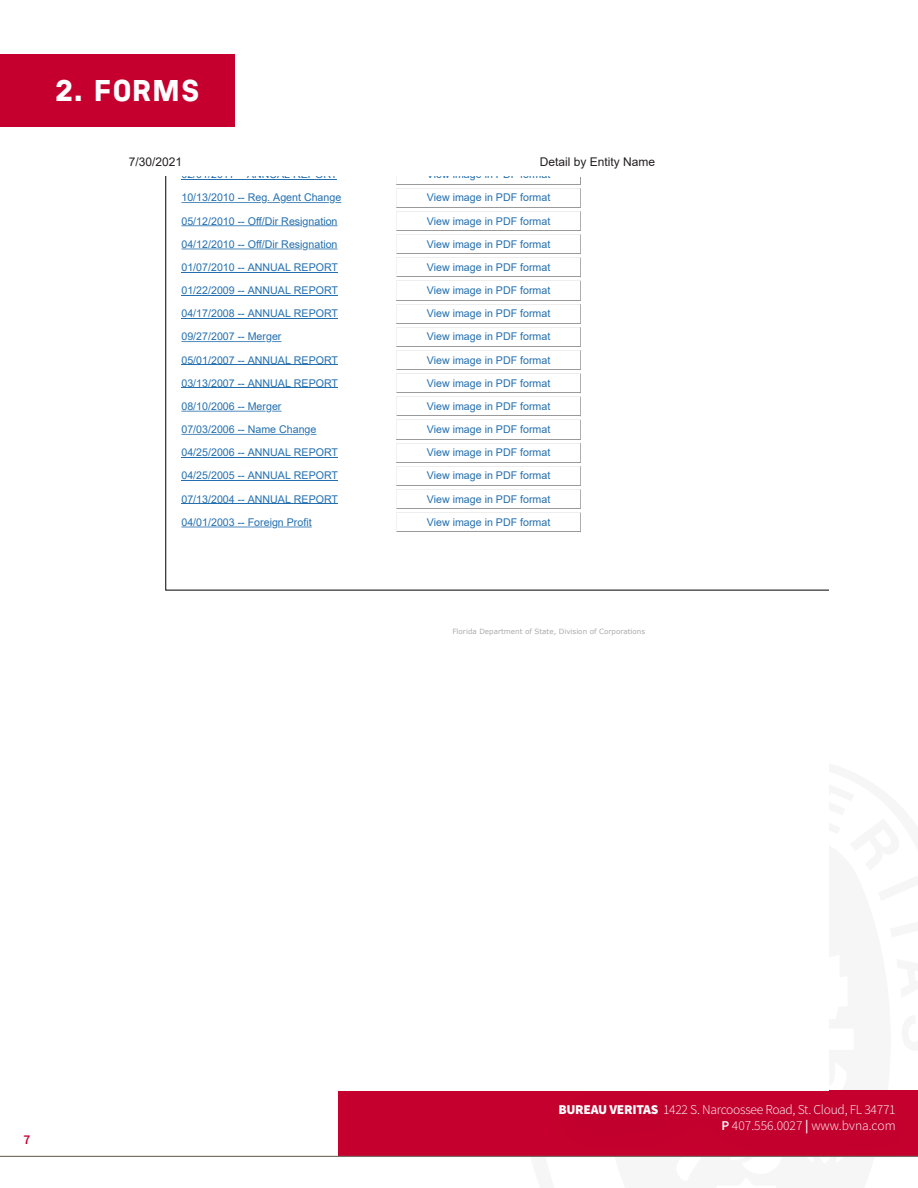
<style>
.page{position:relative;width:918px;height:1188px;background:#fff}
.page>*{position:absolute;margin:0;border:0;box-sizing:border-box;transform-origin:0 0}
.t1{font:700 expanded 30px "Bureau Veritas";color:#fff}
.t2{font:300 13.5px/16.2px "Source Sans Pro";letter-spacing:-.02em;color:#fff;text-align:right}
.t3{font:600 13.5px "Source Sans Pro";color:#c5002e}
.t4{font:12px "Arial";color:#231f20}
.t5{font:10.65px "Arial";color:#236faf}
.t6{font:7.2px "Verdana";color:#ababab}
.s1{font-weight:900}
.s2{font-weight:600}
</style>
<div class="page">
<div style="left:338px;top:1091px;width:580px;height:66px;background:#c5002e"></div>
<div style="left:535px;top:1078px;width:383px;height:98px;background:#231f20;opacity:.2"></div>
<hr style="left:0;top:1156px;width:918px;height:1px;background:#786e64">
<div style="left:0;top:54px;width:234px;height:73px;background:#c5002e"></div>
<div style="left:89px;top:133px;width:740px;height:958px;background:#fff"></div>
<svg style="left:165px;top:177px;width:664px;height:414px"></svg>
<hr style="left:181px;top:179px;width:156px;height:1px;background:#236faf">
<div style="left:396px;top:177px;width:185px;height:8px;background:#fff"></div>
<hr style="left:396px;top:184px;width:185px;height:1px;background:#9a9a9a">
<hr style="left:286px;top:202px;width:43px;height:1px;background:#236faf">
<svg style="left:267px;top:202px;width:13px;height:1px"></svg>
<hr style="left:181px;top:202px;width:80px;height:1px;background:#236faf">
<div style="left:396px;top:188px;width:185px;height:20px;background:#fff"></div>
<hr style="left:396px;top:188px;width:185px;height:1px;background:#eee">
<hr style="left:396px;top:207px;width:185px;height:1px;background:#9a9a9a">
<svg style="left:309px;top:225px;width:29px;height:1px"></svg>
<hr style="left:181px;top:225px;width:121px;height:1px;background:#236faf">
<div style="left:396px;top:211px;width:185px;height:20px;background:#fff"></div>
<hr style="left:396px;top:211px;width:185px;height:1px;background:#eee">
<hr style="left:396px;top:230px;width:185px;height:1px;background:#9a9a9a">
<svg style="left:309px;top:249px;width:29px;height:1px"></svg>
<hr style="left:181px;top:249px;width:121px;height:1px;background:#236faf">
<div style="left:396px;top:234px;width:185px;height:20px;background:#fff"></div>
<hr style="left:396px;top:234px;width:185px;height:1px;background:#eee">
<hr style="left:396px;top:253px;width:185px;height:1px;background:#9a9a9a">
<hr style="left:181px;top:272px;width:157px;height:1px;background:#236faf">
<div style="left:396px;top:257px;width:185px;height:20px;background:#fff"></div>
<hr style="left:396px;top:257px;width:185px;height:1px;background:#eee">
<hr style="left:396px;top:277px;width:185px;height:1px;background:#9a9a9a">
<hr style="left:181px;top:295px;width:157px;height:1px;background:#236faf">
<div style="left:396px;top:281px;width:185px;height:20px;background:#fff"></div>
<hr style="left:396px;top:281px;width:185px;height:1px;background:#eee">
<hr style="left:396px;top:300px;width:185px;height:1px;background:#9a9a9a">
<hr style="left:181px;top:318px;width:157px;height:1px;background:#236faf">
<div style="left:396px;top:304px;width:185px;height:20px;background:#fff"></div>
<hr style="left:396px;top:304px;width:185px;height:1px;background:#eee">
<hr style="left:396px;top:323px;width:185px;height:1px;background:#9a9a9a">
<hr style="left:181px;top:341px;width:85px;height:1px;background:#236faf">
<div style="left:396px;top:327px;width:185px;height:20px;background:#fff"></div>
<hr style="left:396px;top:327px;width:185px;height:1px;background:#eee">
<hr style="left:396px;top:346px;width:185px;height:1px;background:#9a9a9a">
<hr style="left:181px;top:364px;width:157px;height:1px;background:#236faf">
<div style="left:396px;top:350px;width:185px;height:20px;background:#fff"></div>
<hr style="left:396px;top:350px;width:185px;height:1px;background:#eee">
<hr style="left:396px;top:369px;width:185px;height:1px;background:#9a9a9a">
<hr style="left:181px;top:388px;width:157px;height:1px;background:#236faf">
<div style="left:396px;top:373px;width:185px;height:20px;background:#fff"></div>
<hr style="left:396px;top:373px;width:185px;height:1px;background:#eee">
<hr style="left:396px;top:392px;width:185px;height:1px;background:#9a9a9a">
<hr style="left:181px;top:411px;width:85px;height:1px;background:#236faf">
<div style="left:396px;top:396px;width:185px;height:20px;background:#fff"></div>
<hr style="left:396px;top:396px;width:185px;height:1px;background:#eee">
<hr style="left:396px;top:416px;width:185px;height:1px;background:#9a9a9a">
<hr style="left:181px;top:434px;width:123px;height:1px;background:#236faf">
<div style="left:396px;top:420px;width:185px;height:20px;background:#fff"></div>
<hr style="left:396px;top:420px;width:185px;height:1px;background:#eee">
<hr style="left:396px;top:439px;width:185px;height:1px;background:#9a9a9a">
<hr style="left:181px;top:457px;width:157px;height:1px;background:#236faf">
<div style="left:396px;top:443px;width:185px;height:20px;background:#fff"></div>
<hr style="left:396px;top:443px;width:185px;height:1px;background:#eee">
<hr style="left:396px;top:462px;width:185px;height:1px;background:#9a9a9a">
<hr style="left:181px;top:480px;width:157px;height:1px;background:#236faf">
<div style="left:396px;top:466px;width:185px;height:20px;background:#fff"></div>
<hr style="left:396px;top:466px;width:185px;height:1px;background:#eee">
<hr style="left:396px;top:485px;width:185px;height:1px;background:#9a9a9a">
<hr style="left:181px;top:503px;width:157px;height:1px;background:#236faf">
<div style="left:396px;top:489px;width:185px;height:20px;background:#fff"></div>
<hr style="left:396px;top:489px;width:185px;height:1px;background:#eee">
<hr style="left:396px;top:508px;width:185px;height:1px;background:#9a9a9a">
<hr style="left:278px;top:527px;width:34px;height:1px;background:#236faf">
<hr style="left:181px;top:527px;width:90px;height:1px;background:#236faf">
<div style="left:396px;top:512px;width:185px;height:20px;background:#fff"></div>
<hr style="left:396px;top:512px;width:185px;height:1px;background:#eee">
<hr style="left:396px;top:531px;width:185px;height:1px;background:#9a9a9a">
<svg style="left:580px;top:177px;width:1px;height:354px"></svg>
<svg style="left:396px;top:177px;width:1px;height:355px"></svg>
<h1 class="t1" style="left:54px;top:72px;width:148px">2. FORMS</h1>
<p class="t4" style="left:129px;top:154px;width:55px">7/30/2021</p>
<p class="t4" style="left:540px;top:154px;width:117px">Detail by Entity Name</p>
<p class="t5" style="left:181px;top:167px;width:157px">02/01/2011 ANNUAL REPORT</p>
<p class="t5" style="left:427px;top:167px;width:125px">View image in PDF format</p>
<p class="t5" style="left:181px;top:190px;width:161px">10/13/2010 -- Reg. Agent Change</p>
<p class="t5" style="left:427px;top:190px;width:125px">View image in PDF format</p>
<p class="t5" style="left:181px;top:214px;width:158px">05/12/2010 -- Off/Dir Resignation</p>
<p class="t5" style="left:427px;top:214px;width:125px">View image in PDF format</p>
<p class="t5" style="left:181px;top:237px;width:158px">04/12/2010 -- Off/Dir Resignation</p>
<p class="t5" style="left:427px;top:237px;width:125px">View image in PDF format</p>
<p class="t5" style="left:181px;top:260px;width:158px">01/07/2010 -- ANNUAL REPORT</p>
<p class="t5" style="left:427px;top:260px;width:125px">View image in PDF format</p>
<p class="t5" style="left:181px;top:283px;width:158px">01/22/2009 -- ANNUAL REPORT</p>
<p class="t5" style="left:427px;top:283px;width:125px">View image in PDF format</p>
<p class="t5" style="left:181px;top:306px;width:158px">04/17/2008 -- ANNUAL REPORT</p>
<p class="t5" style="left:427px;top:306px;width:125px">View image in PDF format</p>
<p class="t5" style="left:181px;top:329px;width:102px">09/27/2007 -- Merger</p>
<p class="t5" style="left:427px;top:329px;width:125px">View image in PDF format</p>
<p class="t5" style="left:181px;top:353px;width:158px">05/01/2007 -- ANNUAL REPORT</p>
<p class="t5" style="left:427px;top:353px;width:125px">View image in PDF format</p>
<p class="t5" style="left:181px;top:376px;width:158px">03/13/2007 -- ANNUAL REPORT</p>
<p class="t5" style="left:427px;top:376px;width:125px">View image in PDF format</p>
<p class="t5" style="left:181px;top:399px;width:102px">08/10/2006 -- Merger</p>
<p class="t5" style="left:427px;top:399px;width:125px">View image in PDF format</p>
<p class="t5" style="left:181px;top:422px;width:136px">07/03/2006 -- Name Change</p>
<p class="t5" style="left:427px;top:422px;width:125px">View image in PDF format</p>
<p class="t5" style="left:181px;top:445px;width:158px">04/25/2006 -- ANNUAL REPORT</p>
<p class="t5" style="left:427px;top:445px;width:125px">View image in PDF format</p>
<p class="t5" style="left:181px;top:468px;width:158px">04/25/2005 -- ANNUAL REPORT</p>
<p class="t5" style="left:427px;top:468px;width:125px">View image in PDF format</p>
<p class="t5" style="left:181px;top:492px;width:158px">07/13/2004 -- ANNUAL REPORT</p>
<p class="t5" style="left:427px;top:492px;width:125px">View image in PDF format</p>
<p class="t5" style="left:181px;top:515px;width:132px">04/01/2003 -- Foreign Profit</p>
<p class="t5" style="left:427px;top:515px;width:125px">View image in PDF format</p>
<p class="t6" style="left:453px;top:626px;width:194px">Florida Department of State, Division of Corporations</p>
<p class="t3" style="left:24px;top:1131px;width:8px">7</p>
<p class="t2" style="left:559px;top:1102px;width:339px"><span class="s1">BUREAU VERITAS</span> 1422 S. Narcoossee Road, St. Cloud, FL 34771<br><span class="s2">P</span> 407.556.0027 <span class="s2">|</span> www.bvna.com</p>
</div>
